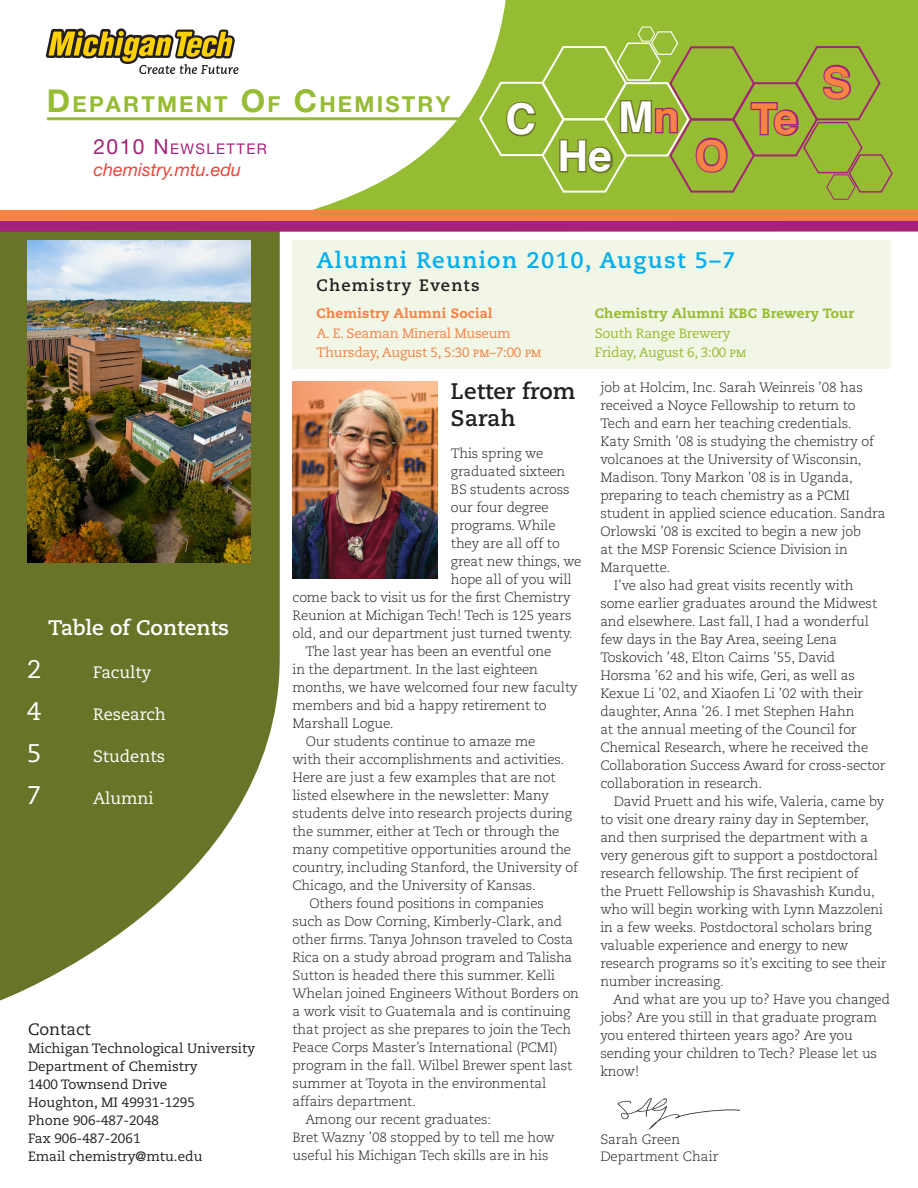
<style>
.page{position:relative;width:918px;height:1188px;background:#fff}
.page>*{position:absolute;margin:0;border:0;box-sizing:border-box;transform-origin:0 0}
.t1{font:700 42.45px "Helvetica";color:#fff}
.t2{font:700 42.45px "Helvetica";color:#f58345}
.t3{font:25.5px "Caecilia LT Std";color:#fff}
.t4{font:700 22.5px "Caecilia LT Std";letter-spacing:.06em;color:#00aeef}
.t5{font:700 22.5px/27px "Caecilia LT Std";color:#231f20}
.t6{font:700 22.05px "Helvetica Neue LT Std";letter-spacing:.1em;color:#96bc33}
.t7{font:700 21px "Caecilia LT Std";color:#fff}
.t8{font:italic 18px "Helvetica Neue LT Std";color:#e9483c}
.t9{font:16.5px "Caecilia LT Std";color:#fff}
.t10{font:700 16.5px "Caecilia LT Std";letter-spacing:.08em;color:#231f20}
.t11{font:16.5px "Caecilia LT Std";color:#231f20}
.t12{font:14.7px "Helvetica Neue LT Std";letter-spacing:.1em;color:#a52278}
.t13{font:300 13.5px/18px "Caecilia LT Std";letter-spacing:-.01em;color:#231f20}
.t14{font:13.5px/18px "Caecilia LT Std";color:#231f20}
.t15{font:13.5px/19.5px "Caecilia LT Std";letter-spacing:-.02em;color:#f58345}
.t16{font:13.5px/19.5px "Caecilia LT Std";letter-spacing:-.02em;color:#96bc33}
.t17{font:800 13.5px "Caecilia LT Std";letter-spacing:.02em;color:#96bc33}
.t18{font:800 13.5px "Caecilia LT Std";letter-spacing:.02em;color:#f58345}
.s1{font-size:31.5px}
.s2{font-size:21px}
.s3{color:#f58345}
</style>
<div class="page">
<div style="left:0;top:0;width:918px;height:223px;background:#96bc33"></div>
<svg style="left:508px;top:26px;width:385px;height:174px"></svg>
<svg style="left:0;top:0;width:508px;height:241px;background:#f2f6e5"></svg>
<img style="left:292px;top:382px;width:145px;height:197px">
<hr style="left:47px;top:117px;width:427px;height:3px;background:#96bc33">
<svg style="left:45px;top:28px;width:193px;height:46px;background:#bfb27a"></svg>
<div style="left:292px;top:241px;width:599px;height:128px;background:#f1f6e6"></div>
<svg style="left:0;top:232px;width:280px;height:768px;fill:#6a7429"></svg>
<img style="left:27px;top:240px;width:224px;height:322px">
<img style="left:617px;top:1097px;width:123px;height:33px">
<div style="left:0;top:211px;width:918px;height:10px;background:#f58345"></div>
<div style="left:0;top:221px;width:918px;height:11px;background:#a52278"></div>
<p class="t6" style="left:47px;top:90px;width:405px"><span class="s1">D</span>EPARTMENT <span class="s1">O</span>F <span class="s1">C</span>HEMISTRY</p>
<p class="t12" style="left:93px;top:140px;width:175px"><span class="s2">2010 N</span>EWSLETTER</p>
<p class="t8" style="left:93px;top:159px;width:149px">chemistry.mtu.edu</p>
<p class="t1" style="left:506px;top:85px;width:32px">C</p>
<p class="t1" style="left:557px;top:122px;width:56px">He</p>
<p class="t1" style="left:618px;top:83px;width:63px">M<span class="s3">n</span></p>
<p class="t2" style="left:695px;top:121px;width:35px">O</p>
<p class="t2" style="left:751px;top:85px;width:48px">Te</p>
<p class="t2" style="left:823px;top:48px;width:30px">S</p>
<p class="t7" style="left:48px;top:615px;width:182px">Table of Contents</p>
<p class="t3" style="left:27px;top:654px;width:16px">2</p>
<p class="t9" style="left:93px;top:662px;width:60px">Faculty</p>
<p class="t3" style="left:27px;top:696px;width:16px">4</p>
<p class="t9" style="left:93px;top:704px;width:74px">Research</p>
<p class="t3" style="left:27px;top:738px;width:16px">5</p>
<p class="t9" style="left:93px;top:746px;width:74px">Students</p>
<p class="t3" style="left:27px;top:780px;width:16px">7</p>
<p class="t9" style="left:93px;top:788px;width:62px">Alumni</p>
<p class="t11" style="left:28px;top:1020px;width:64px">Contact</p>
<p class="t14" style="left:28px;top:1040px;width:229px">Michigan Technological University</p>
<p class="t14" style="left:28px;top:1058px;width:171px">Department of Chemistry</p>
<p class="t14" style="left:28px;top:1076px;width:141px">1400 Townsend Drive</p>
<p class="t14" style="left:28px;top:1094px;width:168px">Houghton, MI 49931-1295</p>
<p class="t14" style="left:28px;top:1112px;width:133px">Phone 906-487-2048</p>
<p class="t14" style="left:28px;top:1130px;width:176px">Fax 906-487-2061<br>Email chemistry@mtu.edu</p>
<p class="t4" style="left:316px;top:247px;width:420px">Alumni Reunion 2010, August 5–7</p>
<p class="t10" style="left:316px;top:275px;width:165px">Chemistry Events</p>
<p class="t17" style="left:595px;top:305px;width:261px">Chemistry Alumni KBC Brewery Tour</p>
<p class="t16" style="left:595px;top:324px;width:153px">South Range Brewery<br>Friday, August 6, 3:00 pm</p>
<p class="t18" style="left:316px;top:305px;width:177px">Chemistry Alumni Social</p>
<p class="t15" style="left:316px;top:324px;width:227px">A. E. Seaman Mineral Museum<br>Thursday, August 5, 5:30 pm–7:00 pm</p>
<p class="t5" style="left:451px;top:378px;width:126px">Letter from<br>Sarah</p>
<p class="t13" style="left:451px;top:444px;width:94px">This spring we</p>
<p class="t13" style="left:451px;top:462px;width:116px">graduated sixteen</p>
<p class="t13" style="left:451px;top:480px;width:120px">BS students across</p>
<p class="t13" style="left:451px;top:498px;width:99px">our four degree</p>
<p class="t13" style="left:451px;top:516px;width:106px">programs. While</p>
<p class="t13" style="left:451px;top:534px;width:110px">they are all off to</p>
<p class="t13" style="left:451px;top:552px;width:132px">great new things, we</p>
<p class="t13" style="left:451px;top:570px;width:123px">hope all of you will</p>
<p class="t13" style="left:292px;top:588px;width:280px">come back to visit us for the first Chemistry</p>
<p class="t13" style="left:292px;top:606px;width:281px">Reunion at Michigan Tech! Tech is 125 years</p>
<p class="t13" style="left:292px;top:624px;width:282px">old, and our department just turned twenty.</p>
<p class="t13" style="left:292px;top:642px;width:287px;text-indent:13px">The last year has been an eventful one<br>in the department. In the last eighteen months, we have welcomed four new faculty members and bid a happy retirement to Marshall Logue.</p>
<p class="t13" style="left:292px;top:732px;width:287px;text-indent:13px">Our students continue to amaze me<br>with their accomplishments and activities.<br>Here are just a few examples that are not listed elsewhere in the newsletter: Many students delve into research projects during the summer, either at Tech or through the many competitive opportunities around the country, including Stanford, the University of Chicago, and the University of Kansas.</p>
<p class="t13" style="left:292px;top:894px;width:288px;text-indent:17px">Others found positions in companies<br>such as Dow Corning, Kimberly-Clark, and other firms. Tanya Johnson traveled to Costa Rica on a study abroad program and Talisha Sutton is headed there this summer. Kelli Whelan joined Engineers Without Borders on a work visit to Guatemala and is continuing that project as she prepares to join the Tech Peace Corps Master’s International (PCMI) program in the fall. Wilbel Brewer spent last summer at Toyota in the environmental affairs department.</p>
<p class="t13" style="left:292px;top:1110px;width:264px;text-indent:13px">Among our recent graduates:<br>Bret Wazny ’08 stopped by to tell me how useful his Michigan Tech skills are in his</p>
<p class="t13" style="left:600px;top:379px;width:287px">job at Holcim, Inc. Sarah Weinreis ’08 has received a Noyce Fellowship to return to Tech and earn her teaching credentials.<br>Katy Smith ’08 is studying the chemistry of volcanoes at the University of Wisconsin, Madison. Tony Markon ’08 is in Uganda, preparing to teach chemistry as a PCMI student in applied science education. Sandra Orlowski ’08 is excited to begin a new job<br>at the MSP Forensic Science Division in Marquette.</p>
<p class="t13" style="left:600px;top:577px;width:287px;text-indent:13px">I’ve also had great visits recently with some earlier graduates around the Midwest and elsewhere. Last fall, I had a wonderful few days in the Bay Area, seeing Lena Toskovich ’48, Elton Cairns ’55, David Horsma ’62 and his wife, Geri, as well as Kexue Li ’02, and Xiaofen Li ’02 with their daughter, Anna ’26. I met Stephen Hahn<br>at the annual meeting of the Council for Chemical Research, where he received the Collaboration Success Award for cross-sector collaboration in research.</p>
<p class="t13" style="left:600px;top:793px;width:288px;text-indent:13px">David Pruett and his wife, Valeria, came by to visit one dreary rainy day in September, and then surprised the department with a very generous gift to support a postdoctoral research fellowship. The first recipient of<br>the Pruett Fellowship is Shavashish Kundu, who will begin working with Lynn Mazzoleni in a few weeks. Postdoctoral scholars bring valuable experience and energy to new research programs so it’s exciting to see their number increasing.</p>
<p class="t13" style="left:600px;top:991px;width:291px;text-indent:13px">And what are you up to? Have you changed jobs? Are you still in that graduate program you entered thirteen years ago? Are you sending your children to Tech? Please let us know!</p>
<p class="t13" style="left:600px;top:1131px;width:81px">Sarah Green</p>
<p class="t13" style="left:600px;top:1147px;width:120px">Department Chair</p>
</div>
